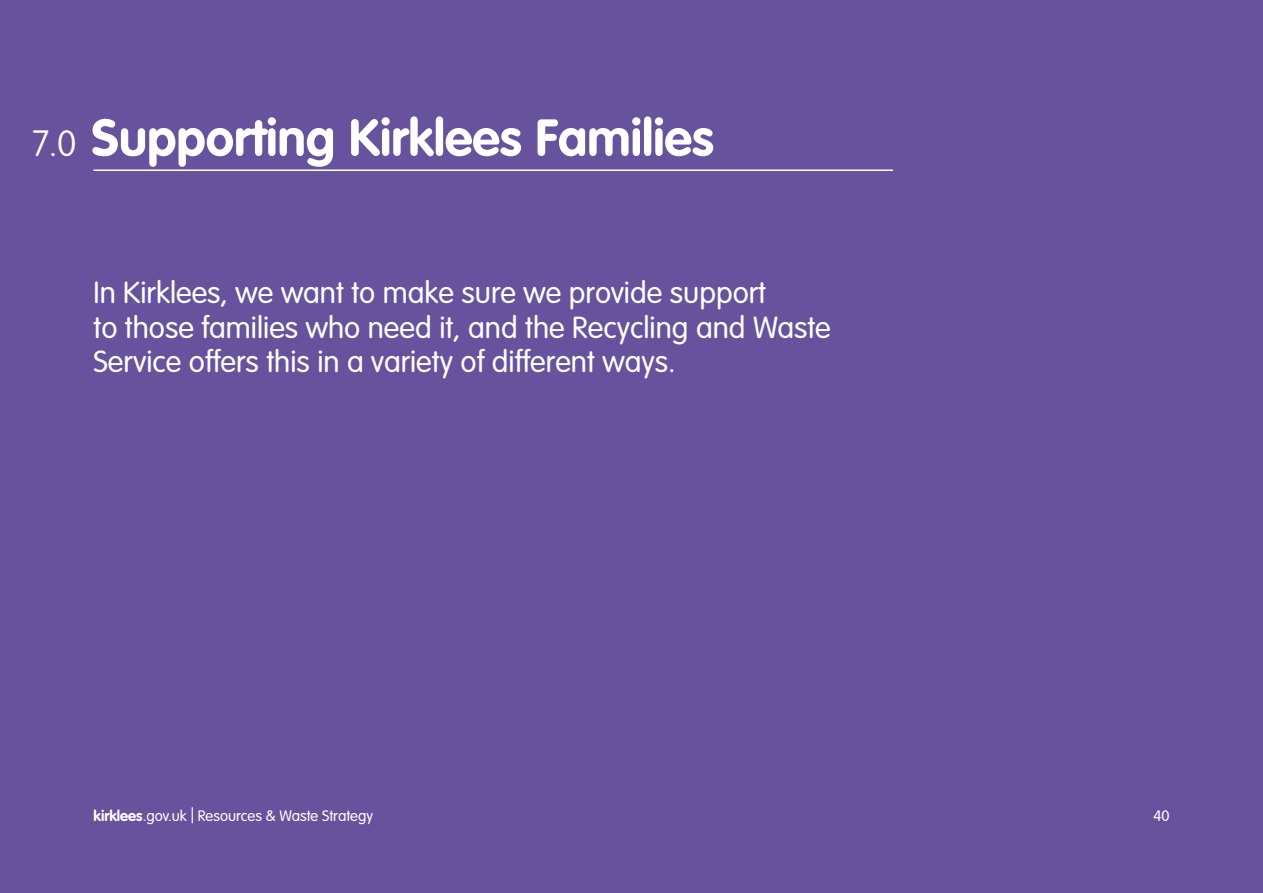
<style>
.page{position:relative;width:1263px;height:893px;background:#67529e}
.page>*{position:absolute;margin:0;border:0;box-sizing:border-box;transform-origin:0 0}
.t1{font:700 51px "VAG Rounded LT";color:#fff}
.t2{font:100 36px "VAG Rounded LT";color:#fff}
.t3{font:300 30px/34.5px "VAG Rounded LT";color:#fff}
.t4{font:300 15px "VAG Rounded LT";color:#fff}
.s1{font-weight:700}
</style>
<div class="page">
<hr style="left:94px;top:169px;width:799px;height:2px;background:#fff">
<p class="t2" style="left:32px;top:122px;width:46px">7.0</p>
<h1 class="t1" style="left:91px;top:108px;width:624px">Supporting Kirklees Families</h1>
<p class="t3" style="left:94px;top:277px;width:739px">In Kirklees, we want to make sure we provide support<br>to those families who need it, and the Recycling and Waste<br>Service offers this in a variety of different ways.</p>
<p class="t4" style="left:94px;top:807px;width:281px"><span class="s1">kirklees</span>.gov.uk | Resources &amp; Waste Strategy</p>
<p class="t4" style="left:1153px;top:807px;width:18px">40</p>
</div>
